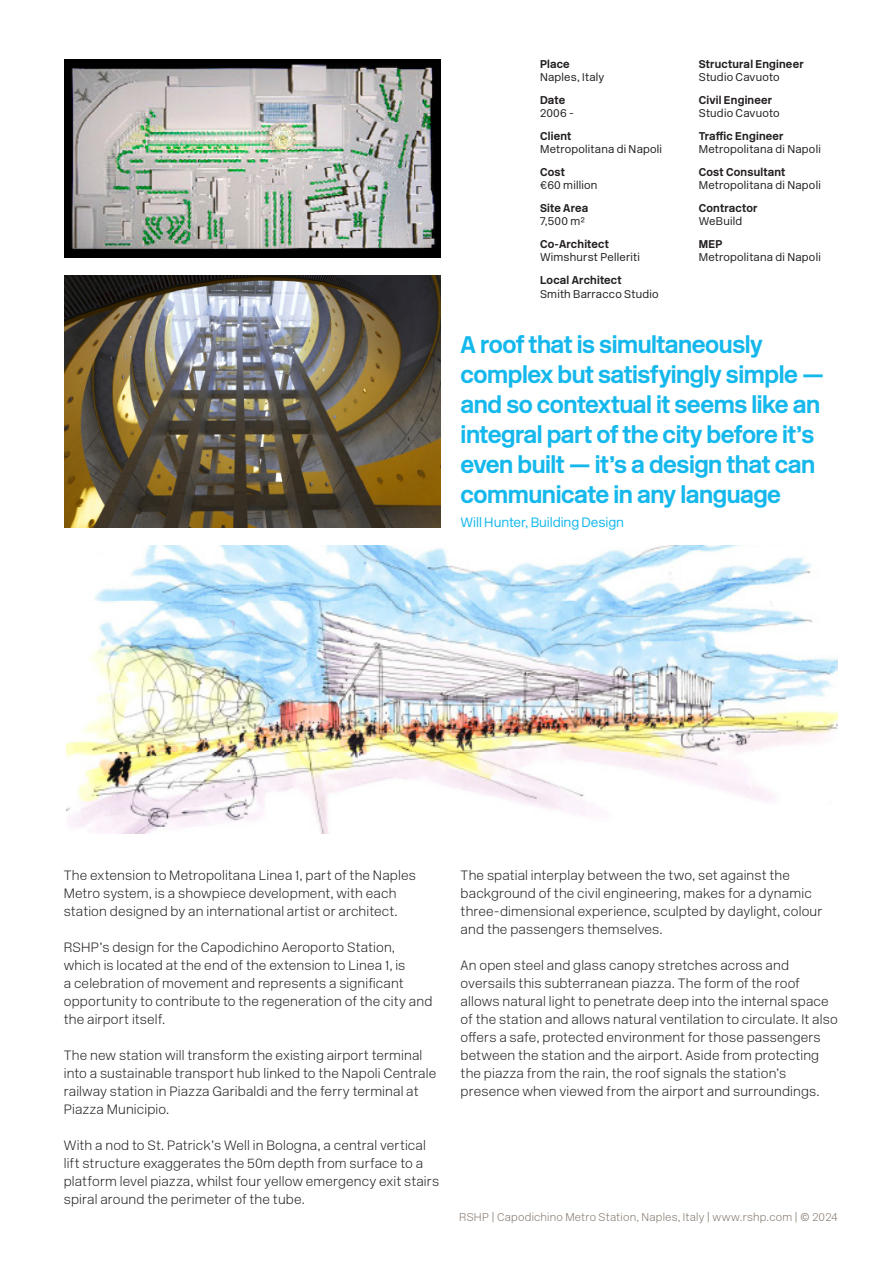
<style>
.page{position:relative;width:893px;height:1263px;background:#fff}
.page>*{position:absolute;margin:0;border:0;box-sizing:border-box;transform-origin:0 0}
.Pullquote{font:700 24px/30px "New Rail Alphabet";letter-spacing:-.02em;color:#15b8ec}
.Body{font:13.5px/18px "New Rail Alphabet White";letter-spacing:.01em;color:#231f20}
.Pullquote_citation{font:300 13.5px "New Rail Alphabet";letter-spacing:-.01em;color:#15b8ec}
.Info_Body{font:300 11.25px "New Rail Alphabet";letter-spacing:.02em;color:#231f20}
.Info_Header{font:700 11.25px "New Rail Alphabet";letter-spacing:.02em;color:#231f20}
.Header-Footer{font:11.25px "New Rail Alphabet White";letter-spacing:.02em;color:#82766a}
</style>
<div class="page">
<img style="left:64px;top:60px;width:376px;height:198px">
<img style="left:64px;top:276px;width:376px;height:251px">
<img style="left:67px;top:546px;width:771px;height:288px">
<p class="Info_Header" style="left:540px;top:56px;width:31px">Place</p>
<p class="Info_Body" style="left:540px;top:70px;width:66px">Naples, Italy</p>
<p class="Info_Header" style="left:540px;top:92px;width:27px">Date</p>
<p class="Info_Body" style="left:540px;top:106px;width:36px">2006 -</p>
<p class="Info_Header" style="left:540px;top:128px;width:33px">Client</p>
<p class="Info_Body" style="left:540px;top:142px;width:124px">Metropolitana di Napoli</p>
<p class="Info_Header" style="left:540px;top:164px;width:26px">Cost</p>
<p class="Info_Body" style="left:540px;top:178px;width:59px">€60 million</p>
<p class="Info_Header" style="left:540px;top:200px;width:50px">Site Area</p>
<p class="Info_Body" style="left:540px;top:214px;width:47px">7,500 m²</p>
<p class="Info_Header" style="left:540px;top:236px;width:70px">Co-Architect</p>
<p class="Info_Body" style="left:540px;top:250px;width:101px">Wimshurst Pelleriti</p>
<p class="Info_Header" style="left:540px;top:272px;width:83px">Local Architect</p>
<p class="Info_Body" style="left:540px;top:286px;width:120px">Smith Barracco Studio</p>
<p class="Info_Header" style="left:699px;top:56px;width:106px">Structural Engineer</p>
<p class="Info_Body" style="left:699px;top:70px;width:83px">Studio Cavuoto</p>
<p class="Info_Header" style="left:699px;top:92px;width:75px">Civil Engineer</p>
<p class="Info_Body" style="left:699px;top:106px;width:83px">Studio Cavuoto</p>
<p class="Info_Header" style="left:699px;top:128px;width:86px">Traffic Engineer</p>
<p class="Info_Body" style="left:699px;top:142px;width:124px">Metropolitana di Napoli</p>
<p class="Info_Header" style="left:699px;top:164px;width:88px">Cost Consultant</p>
<p class="Info_Body" style="left:699px;top:178px;width:124px">Metropolitana di Napoli</p>
<p class="Info_Header" style="left:699px;top:200px;width:60px">Contractor</p>
<p class="Info_Body" style="left:699px;top:214px;width:45px">WeBuild</p>
<p class="Info_Header" style="left:699px;top:236px;width:25px">MEP</p>
<p class="Info_Body" style="left:699px;top:250px;width:124px">Metropolitana di Napoli</p>
<p class="Pullquote" style="left:461px;top:329px;width:365px">A roof that is simultaneously complex but satisfyingly simple — and so contextual it seems like an integral part of the city before it’s even built — it’s a design that can communicate in any language</p>
<p class="Pullquote_citation" style="left:461px;top:514px;width:165px">Will Hunter, Building Design</p>
<p class="Body" style="left:64px;top:866px;width:354px">The extension to Metropolitana Linea 1, part of the Naples<br>Metro system, is a showpiece development, with each station designed by an international artist or architect.</p>
<p class="Body" style="left:64px;top:938px;width:370px">RSHP’s design for the Capodichino Aeroporto Station, which is located at the end of the extension to Linea 1, is<br>a celebration of movement and represents a significant opportunity to contribute to the regeneration of the city and the airport itself.</p>
<p class="Body" style="left:64px;top:1046px;width:374px">The new station will transform the existing airport terminal into a sustainable transport hub linked to the Napoli Centrale railway station in Piazza Garibaldi and the ferry terminal at Piazza Municipio.</p>
<p class="Body" style="left:64px;top:1136px;width:377px">With a nod to St. Patrick’s Well in Bologna, a central vertical lift structure exaggerates the 50m depth from surface to a platform level piazza, whilst four yellow emergency exit stairs spiral around the perimeter of the tube.</p>
<p class="Body" style="left:461px;top:866px;width:363px">The spatial interplay between the two, set against the background of the civil engineering, makes for a dynamic three-dimensional experience, sculpted by daylight, colour and the passengers themselves.</p>
<p class="Body" style="left:461px;top:956px;width:379px">An open steel and glass canopy stretches across and oversails this subterranean piazza. The form of the roof allows natural light to penetrate deep into the internal space of the station and allows natural ventilation to circulate. It also offers a safe, protected environment for those passengers between the station and the airport. Aside from protecting the piazza from the rain, the roof signals the station’s presence when viewed from the airport and surroundings.</p>
<p class="Header-Footer" style="left:459px;top:1209px;width:380px">RSHP | Capodichino Metro Station, Naples, Italy | www.rshp.com | © 2024</p>
</div>
